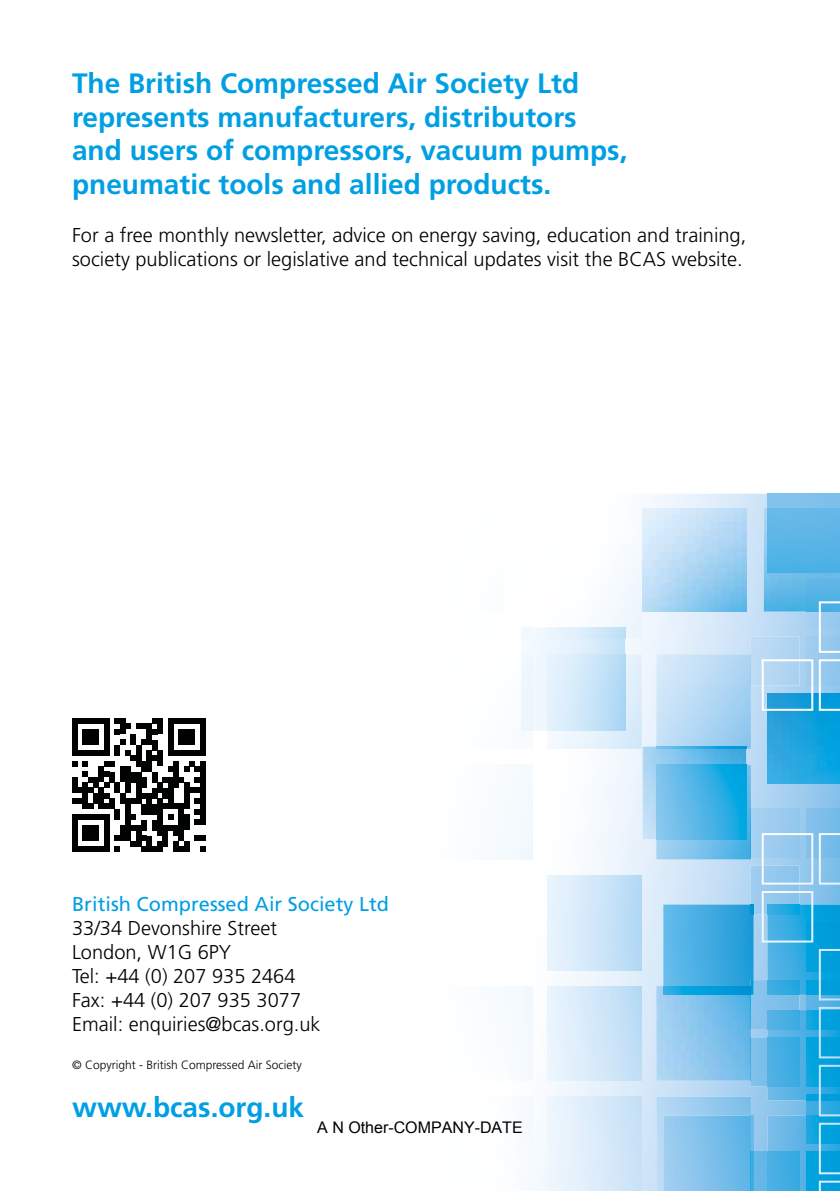
<style>
.page{position:relative;width:840px;height:1191px;background:#fff}
.page>*{position:absolute;margin:0;border:0;box-sizing:border-box;transform-origin:0 0}
.t1{font:700 28px/33.6px "Frutiger";color:#009fe3}
.t2{font:300 20px/24px "Frutiger";color:#000}
.t3{font:20px "Frutiger";color:#009fe3}
.t4{font:16px "Arial";color:#000}
.t5{font:300 12px "Frutiger";color:#000}
</style>
<div class="page">
<svg style="left:508px;top:494px;width:331px;height:697px"></svg>
<img style="left:508px;top:1096px;width:24px;height:95px">
<img style="left:547px;top:1096px;width:94px;height:95px">
<img style="left:656px;top:1096px;width:94px;height:95px">
<div style="left:508px;top:986px;width:24px;height:94px;background:#f5fafe"></div>
<img style="left:547px;top:986px;width:94px;height:94px">
<img style="left:656px;top:986px;width:94px;height:94px">
<img style="left:547px;top:875px;width:94px;height:95px">
<div style="left:508px;top:765px;width:24px;height:94px;background:#f4fafe"></div>
<img style="left:656px;top:765px;width:94px;height:94px">
<img style="left:508px;top:654px;width:24px;height:95px">
<img style="left:547px;top:654px;width:94px;height:95px">
<img style="left:656px;top:654px;width:94px;height:95px">
<img style="left:508px;top:543px;width:24px;height:95px">
<img style="left:547px;top:543px;width:94px;height:95px">
<img style="left:508px;top:494px;width:24px;height:33px">
<img style="left:753px;top:1151px;width:14px;height:40px">
<img style="left:806px;top:1100px;width:12px;height:15px">
<img style="left:750px;top:1037px;width:17px;height:49px">
<img style="left:750px;top:1037px;width:1px;height:43px">
<img style="left:806px;top:994px;width:33px;height:16px">
<img style="left:751px;top:980px;width:48px;height:49px">
<img style="left:750px;top:994px;width:1px;height:35px">
<img style="left:750px;top:865px;width:49px;height:49px">
<img style="left:806px;top:808px;width:33px;height:49px">
<img style="left:750px;top:808px;width:49px;height:49px">
<img style="left:806px;top:636px;width:33px;height:49px">
<img style="left:750px;top:636px;width:49px;height:49px">
<img style="left:750px;top:654px;width:1px;height:31px">
<img style="left:806px;top:611px;width:12px;height:17px">
<img style="left:521px;top:627px;width:103px;height:104px">
<img style="left:521px;top:654px;width:11px;height:77px">
<img style="left:547px;top:654px;width:77px;height:77px">
<svg style="left:521px;top:627px;width:11px;height:11px"></svg>
<img style="left:547px;top:627px;width:77px;height:11px">
<img style="left:642px;top:746px;width:103px;height:93px">
<img style="left:656px;top:765px;width:89px;height:74px">
<img style="left:656px;top:746px;width:89px;height:3px">
<img style="left:642px;top:508px;width:103px;height:103px">
<img style="left:763px;top:508px;width:76px;height:103px">
<img style="left:767px;top:1115px;width:72px;height:76px">
<img style="left:806px;top:1151px;width:33px;height:40px">
<img style="left:663px;top:1115px;width:90px;height:76px">
<img style="left:750px;top:1151px;width:1px;height:40px">
<img style="left:767px;top:1010px;width:51px;height:90px">
<img style="left:806px;top:1037px;width:33px;height:49px">
<img style="left:767px;top:1010px;width:32px;height:19px">
<img style="left:767px;top:904px;width:72px;height:90px">
<img style="left:767px;top:980px;width:32px;height:14px">
<img style="left:806px;top:923px;width:33px;height:48px">
<img style="left:663px;top:904px;width:90px;height:82px">
<img style="left:663px;top:986px;width:87px;height:8px">
<img style="left:750px;top:980px;width:3px;height:14px">
<svg style="left:750px;top:904px;width:3px;height:10px"></svg>
<img style="left:767px;top:693px;width:72px;height:90px">
<img style="left:767px;top:494px;width:72px;height:78px">
<svg style="left:716px;top:493px;width:123px;height:1px"></svg>
<svg style="left:818px;top:1180px;width:21px;height:11px"></svg>
<svg style="left:818px;top:1122px;width:21px;height:52px"></svg>
<svg style="left:818px;top:1064px;width:21px;height:52px"></svg>
<svg style="left:818px;top:1007px;width:21px;height:51px"></svg>
<svg style="left:818px;top:949px;width:21px;height:51px"></svg>
<svg style="left:761px;top:891px;width:51px;height:51px;background:#5dbbe8"></svg>
<svg style="left:818px;top:833px;width:21px;height:51px"></svg>
<svg style="left:761px;top:833px;width:51px;height:51px;background:#a1ceef"></svg>
<svg style="left:818px;top:659px;width:21px;height:52px"></svg>
<svg style="left:761px;top:659px;width:51px;height:52px;background:#91caec"></svg>
<svg style="left:818px;top:601px;width:21px;height:52px"></svg>
<div style="left:72px;top:814px;width:5px;height:37px;background:#010202"></div>
<div style="left:83px;top:825px;width:5px;height:16px;background:#010202"></div>
<div style="left:88px;top:825px;width:5px;height:16px;background:#010202"></div>
<div style="left:93px;top:825px;width:6px;height:16px;background:#010202"></div>
<svg style="left:77px;top:846px;width:27px;height:5px"></svg>
<div style="left:104px;top:814px;width:5px;height:37px;background:#010202"></div>
<svg style="left:115px;top:835px;width:5px;height:16px"></svg>
<div style="left:120px;top:825px;width:5px;height:16px;background:#010202"></div>
<div style="left:125px;top:798px;width:6px;height:43px;background:#010202"></div>
<div style="left:141px;top:819px;width:6px;height:11px;background:#010202"></div>
<svg style="left:72px;top:718px;width:85px;height:101px"></svg>
<div style="left:152px;top:771px;width:5px;height:11px;background:#010202"></div>
<div style="left:152px;top:787px;width:5px;height:11px;background:#010202"></div>
<div style="left:152px;top:803px;width:5px;height:11px;background:#010202"></div>
<div style="left:152px;top:819px;width:5px;height:11px;background:#010202"></div>
<svg style="left:131px;top:825px;width:26px;height:26px"></svg>
<div style="left:157px;top:718px;width:6px;height:16px;background:#010202"></div>
<div style="left:157px;top:750px;width:6px;height:16px;background:#010202"></div>
<div style="left:157px;top:782px;width:6px;height:11px;background:#010202"></div>
<div style="left:157px;top:798px;width:6px;height:37px;background:#010202"></div>
<div style="left:157px;top:841px;width:6px;height:10px;background:#010202"></div>
<div style="left:168px;top:718px;width:5px;height:37px;background:#010202"></div>
<svg style="left:168px;top:766px;width:5px;height:5px"></svg>
<div style="left:173px;top:761px;width:6px;height:26px;background:#010202"></div>
<div style="left:179px;top:729px;width:5px;height:16px;background:#010202"></div>
<div style="left:184px;top:729px;width:5px;height:16px;background:#010202"></div>
<div style="left:189px;top:729px;width:6px;height:16px;background:#010202"></div>
<svg style="left:173px;top:718px;width:27px;height:5px"></svg>
<svg style="left:173px;top:750px;width:27px;height:5px"></svg>
<svg style="left:184px;top:761px;width:16px;height:10px"></svg>
<div style="left:200px;top:718px;width:5px;height:37px;background:#010202"></div>
<div style="left:200px;top:761px;width:5px;height:64px;background:#010202"></div>
<svg style="left:163px;top:777px;width:42px;height:74px"></svg>
<h1 class="t1" style="left:72px;top:67px;width:556px">The British Compressed Air Society Ltd represents manufacturers, distributors and users of compressors, vacuum pumps, pneumatic tools and allied products.</h1>
<p class="t2" style="left:72px;top:223px;width:675px">For a free monthly newsletter, advice on energy saving, education and training, society publications or legislative and technical updates visit the BCAS website.</p>
<p class="t3" style="left:72px;top:892px;width:318px">British Compressed Air Society Ltd</p>
<p class="t2" style="left:72px;top:916px;width:250px">33/34 Devonshire Street<br>London, W1G 6PY<br>Tel: +44 (0) 207 935 2464<br>Fax: +44 (0) 207 935 3077<br>Email: enquiries@bcas.org.uk</p>
<p class="t5" style="left:72px;top:1058px;width:231px">© Copyright - British Compressed Air Society</p>
<h1 class="t1" style="left:72px;top:1091px;width:233px">www.bcas.org.uk</h1>
<p class="t4" style="left:317px;top:1117px;width:207px">A N Other-COMPANY-DATE</p>
</div>
